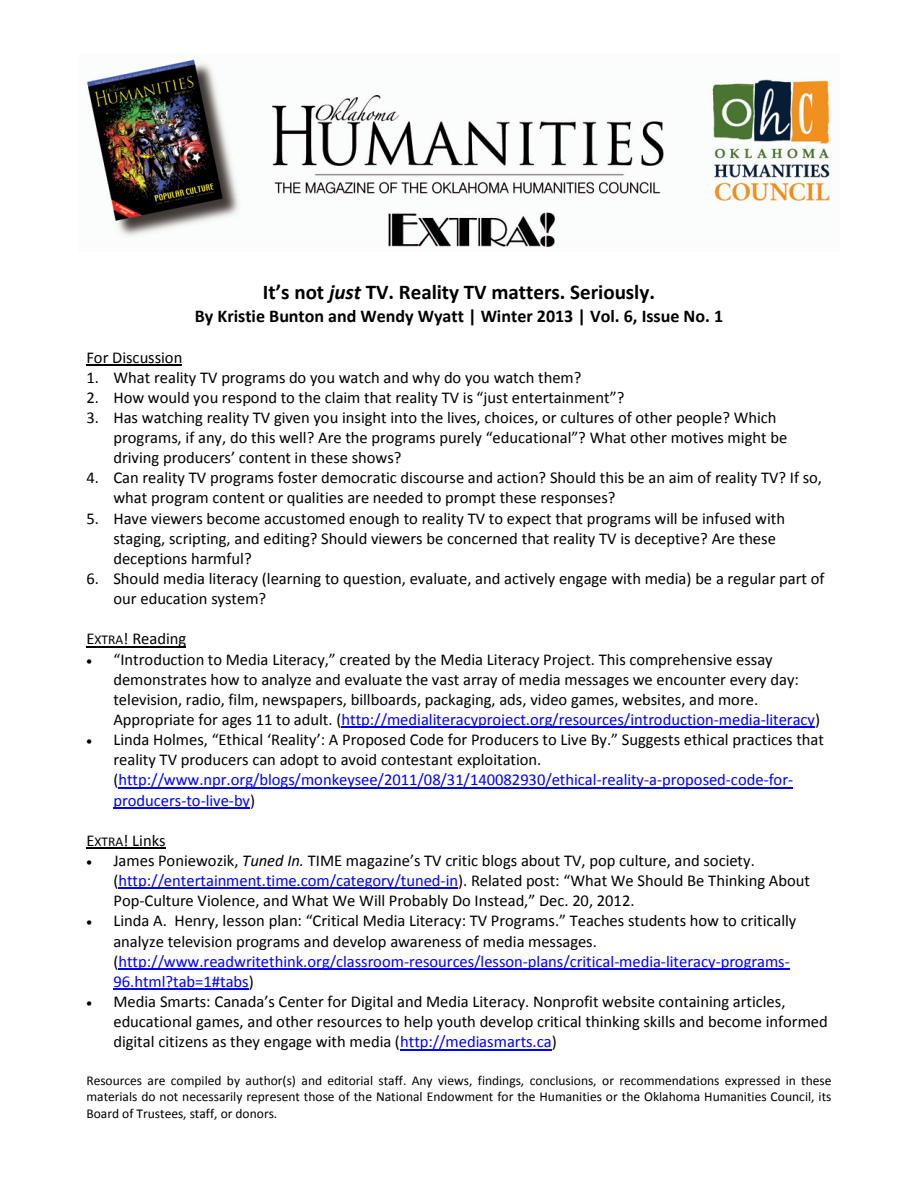
<style>
.page{position:relative;width:918px;height:1188px;background:#fff}
.page>*{position:absolute;margin:0;border:0;box-sizing:border-box;transform-origin:0 0}
.t1{font:700 21px "Calibri";color:#000}
.t2{font:700 18px "Calibri";letter-spacing:.005em;color:#000}
.t3{font:16.5px/20.1px "Calibri";color:#000}
.t4{font:13.5px/16.5px "Calibri";color:#000;text-align:justify}
.s1{font-style:italic}
.s2{font-size:13.5px}
.s3{color:#00f}
</style>
<div class="page">
<img style="left:86px;top:59px;width:744px;height:188px">
<hr style="left:86px;top:364px;width:96px;height:1px;background:#000">
<hr style="left:86px;top:646px;width:100px;height:1px;background:#000">
<hr style="left:341px;top:727px;width:474px;height:1px;background:#00f">
<hr style="left:118px;top:787px;width:675px;height:1px;background:#00f">
<hr style="left:113px;top:807px;width:137px;height:1px;background:#00f">
<hr style="left:86px;top:848px;width:80px;height:1px;background:#000">
<hr style="left:118px;top:888px;width:340px;height:1px;background:#00f">
<hr style="left:118px;top:969px;width:672px;height:1px;background:#00f">
<hr style="left:113px;top:989px;width:136px;height:1px;background:#00f">
<hr style="left:400px;top:1049px;width:152px;height:1px;background:#00f">
<p class="t1" style="left:263px;top:279px;width:394px">It’s not <span class="s1">just</span> TV. Reality TV matters. Seriously.</p>
<p class="t2" style="left:195px;top:305px;width:530px">By Kristie Bunton and Wendy Wyatt | Winter 2013 | Vol. 6, Issue No. 1</p>
<p class="t3" style="left:86px;top:346px;width:97px">For Discussion</p>
<p class="t3" style="left:86px;top:366px;width:497px">1. What reality TV programs do you watch and why do you watch them?</p>
<p class="t3" style="left:86px;top:386px;width:539px">2. How would you respond to the claim that reality TV is “just entertainment”?</p>
<p class="t3" style="left:113px;top:407px;width:675px;text-indent:-27px">3. Has watching reality TV given you insight into the lives, choices, or cultures of other people? Which programs, if any, do this well? Are the programs purely “educational”? What other motives might be driving producers’ content in these shows?</p>
<p class="t3" style="left:113px;top:467px;width:710px;text-indent:-27px">4. Can reality TV programs foster democratic discourse and action? Should this be an aim of reality TV? If so, what program content or qualities are needed to prompt these responses?</p>
<p class="t3" style="left:113px;top:507px;width:673px;text-indent:-27px">5. Have viewers become accustomed enough to reality TV to expect that programs will be infused with staging, scripting, and editing? Should viewers be concerned that reality TV is deceptive? Are these deceptions harmful?</p>
<p class="t3" style="left:113px;top:568px;width:713px;text-indent:-27px">6. Should media literacy (learning to question, evaluate, and actively engage with media) be a regular part of our education system?</p>
<p class="t3" style="left:86px;top:628px;width:101px">E<span class="s2">XTRA</span>! Reading</p>
<p class="t3" style="left:113px;top:648px;width:708px;text-indent:-27px">• “Introduction to Media Literacy,” created by the Media Literacy Project. This comprehensive essay demonstrates how to analyze and evaluate the vast array of media messages we encounter every day: television, radio, film, newspapers, billboards, packaging, ads, video games, websites, and more.<br>Appropriate for ages 11 to adult. (<span class="s3">http://medialiteracyproject.org/resources/introduction-media-literacy</span>)</p>
<p class="t3" style="left:113px;top:729px;width:712px;text-indent:-27px">• Linda Holmes, “Ethical ‘Reality’: A Proposed Code for Producers to Live By.” Suggests ethical practices that reality TV producers can adopt to avoid contestant exploitation. (<span class="s3">http://www.npr.org/blogs/monkeysee/2011/08/31/140082930/ethical-reality-a-proposed-code-for&shy;producers-to-live-by</span>)</p>
<p class="t3" style="left:86px;top:830px;width:81px">E<span class="s2">XTRA</span>! Links</p>
<p class="t3" style="left:113px;top:850px;width:698px;text-indent:-27px">• James Poniewozik, <span class="s1">Tuned In.</span> TIME magazine’s TV critic blogs about TV, pop culture, and society. (<span class="s3">http://entertainment.time.com/category/tuned-in</span>). Related post: “What We Should Be Thinking About<br>Pop-Culture Violence, and What We Will Probably Do Instead,” Dec. 20, 2012.</p>
<p class="t3" style="left:113px;top:910px;width:685px;text-indent:-27px">• Linda A. Henry, lesson plan: “Critical Media Literacy: TV Programs.” Teaches students how to critically analyze television programs and develop awareness of media messages. (<span class="s3">http://www.readwritethink.org/classroom-resources/lesson-plans/critical-media-literacy-programs-96.html?tab=1#tabs</span>)</p>
<p class="t3" style="left:113px;top:991px;width:716px;text-indent:-27px">• Media Smarts: Canada’s Center for Digital and Media Literacy. Nonprofit website containing articles, educational games, and other resources to help youth develop critical thinking skills and become informed digital citizens as they engage with media (<span class="s3">http://mediasmarts.ca</span>)</p>
<p class="t4" style="left:86px;top:1071px;width:747px">Resources are compiled by author(s) and editorial staff. Any views, findings, conclusions, or recommendations expressed in these materials do not necessarily represent those of the National Endowment for the Humanities or the Oklahoma Humanities Council, its Board of Trustees, staff, or donors.</p>
</div>
